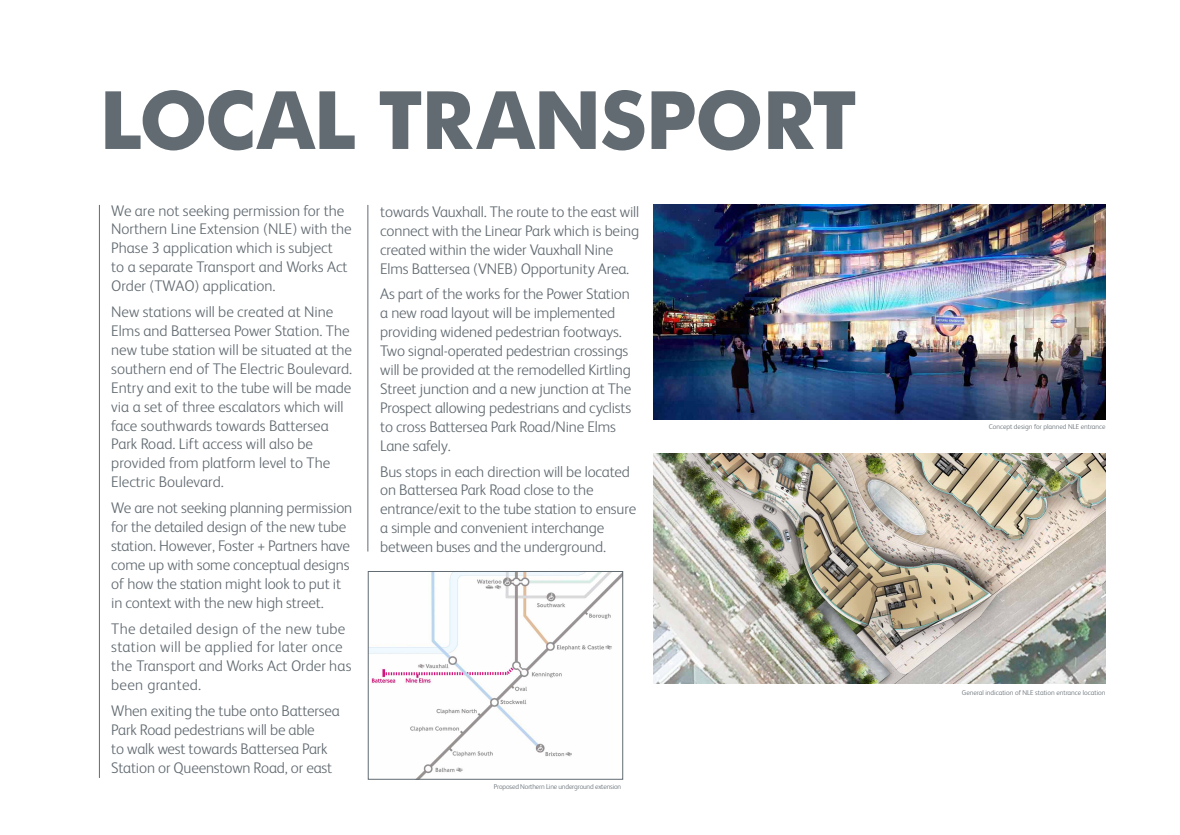
<style>
.page{position:relative;width:1180px;height:835px;background:#fff}
.page>*{position:absolute;margin:0;border:0;box-sizing:border-box;transform-origin:0 0}
.t1{font:700 80.5px "Futura BT";letter-spacing:-.02em;color:#626b71}
.t2{font:300 15.4px/18.9px "FS Albert";letter-spacing:-.01em;color:#626b71}
.t3{font:300 15.4px/18.9px "FS Albert";letter-spacing:.02em;color:#626b71}
.t4{font:300 7px "FS Albert";color:#626b71}
.t5{font:300 7px "FS Albert";letter-spacing:-.02em;color:#626b71}
</style>
<div class="page">
<hr style="left:99px;top:205px;width:1px;height:572px;background:#626b71">
<hr style="left:368px;top:205px;width:1px;height:346px;background:#626b71">
<img style="left:370px;top:573px;width:251px;height:204px">
<div style="left:368px;top:571px;width:255px;height:208px;border:1px solid #626b71"></div>
<img style="left:654px;top:205px;width:451px;height:214px">
<img style="left:654px;top:454px;width:451px;height:229px">
<h1 class="t1" style="left:99px;top:71px;width:759px">LOCAL TRANSPORT</h1>
<p class="t2" style="left:111px;top:201px;width:242px">We are not seeking permission for the Northern Line Extension (NLE) with the Phase 3 application which is subject<br>to a separate Transport and Works Act Order (TWAO) application.</p>
<p class="t2" style="left:111px;top:302px;width:242px">New stations will be created at Nine Elms and Battersea Power Station. The new tube station will be situated at the southern end of The Electric Boulevard.<br>Entry and exit to the tube will be made via a set of three escalators which will face southwards towards Battersea Park Road. Lift access will also be provided from platform level to The Electric Boulevard.</p>
<p class="t2" style="left:111px;top:498px;width:242px">We are not seeking planning permission for the detailed design of the new tube station. However, Foster + Partners have come up with some conceptual designs of how the station might look to put it in context with the new high street.</p>
<p class="t3" style="left:111px;top:618px;width:242px">The detailed design of the new tube station will be applied for later once the Transport and Works Act Order has been granted.</p>
<p class="t2" style="left:111px;top:701px;width:230px">When exiting the tube onto Battersea Park Road pedestrians will be able<br>to walk west towards Battersea Park Station or Queenstown Road, or east</p>
<p class="t2" style="left:380px;top:202px;width:260px">towards Vauxhall. The route to the east will connect with the Linear Park which is being created within the wider Vauxhall Nine Elms Battersea (VNEB) Opportunity Area.</p>
<p class="t2" style="left:380px;top:284px;width:252px">As part of the works for the Power Station a new road layout will be implemented providing widened pedestrian footways.<br>Two signal-operated pedestrian crossings will be provided at the remodelled Kirtling Street junction and a new junction at The Prospect allowing pedestrians and cyclists to cross Battersea Park Road/Nine Elms Lane safely.</p>
<p class="t2" style="left:380px;top:461px;width:257px">Bus stops in each direction will be located on Battersea Park Road close to the entrance/exit to the tube station to ensure a simple and convenient interchange between buses and the underground.</p>
<p class="t5" style="left:494px;top:782px;width:129px">Proposed Northern Line underground extension</p>
<p class="t4" style="left:989px;top:423px;width:118px">Concept design for planned NLE entrance</p>
<p class="t4" style="left:962px;top:688px;width:145px">General indication of NLE station entrance location</p>
</div>
